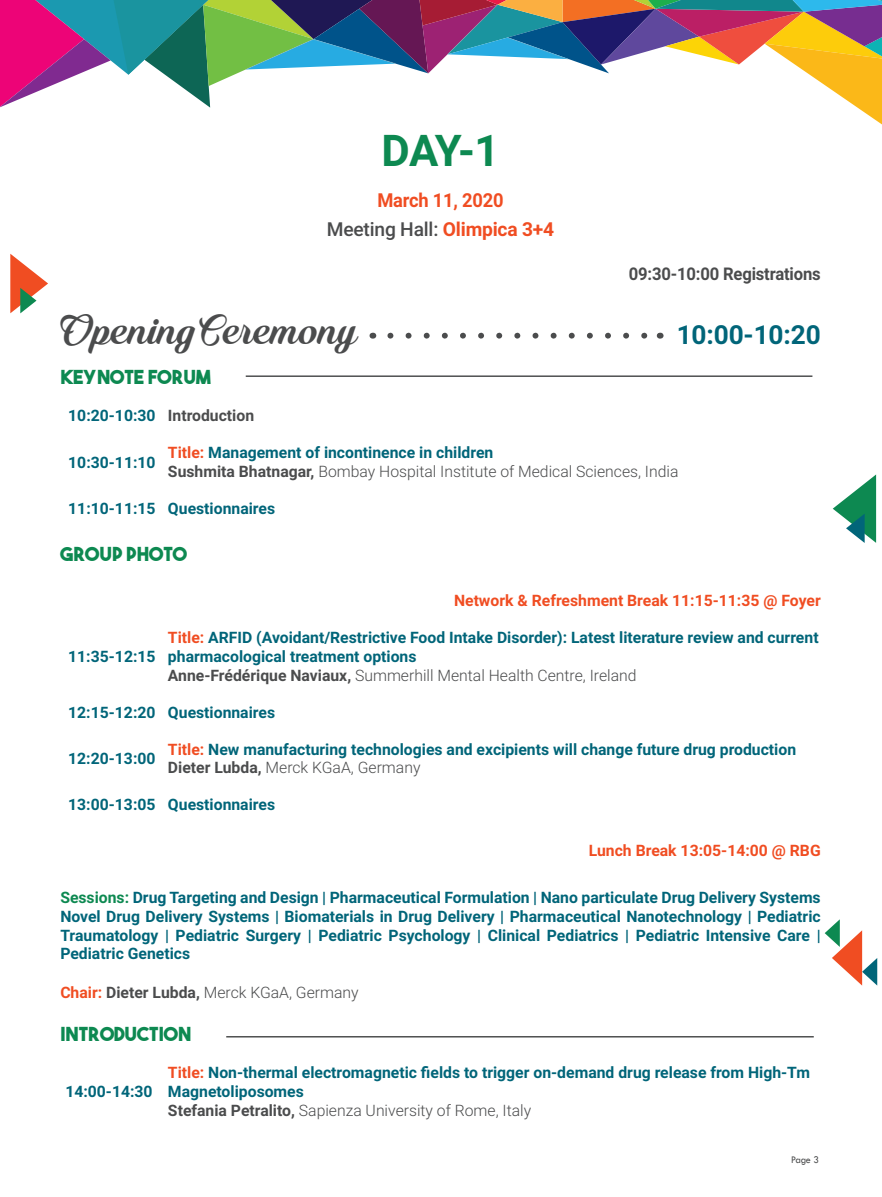
<style>
.page{position:relative;width:882px;height:1197px;background:#fff}
.page>*{position:absolute;margin:0;border:0;box-sizing:border-box;transform-origin:0 0}
.t1{font:43.75px "Quincho Script PERSONALUSE";letter-spacing:-.005em;color:#4b4c4d}
.t2{font:700 43.75px "Roboto";color:#0d8951}
.t3{font:700 26.25px "Roboto";letter-spacing:-.005em;color:#016579}
.t4{font:700 19.25px/28.5px "Roboto";letter-spacing:-.01em;color:#f04d22;text-align:center;scale:.95 1}
.t5{font:19.25px "The Bold Font";color:#0d8951}
.t6{font:700 17.5px "Roboto";letter-spacing:-.01em;color:#4b4c4d;scale:.95 1}
.t7{font:700 15.75px/18.9px "Roboto";color:#016579}
.t8{font:300 15.75px/18.9px "Roboto";color:#4b4c4d}
.t9{font:700 15.75px "Roboto";color:#f04d22}
.t10{font:700 15.75px "Roboto";color:#4b4c4d}
.t11{font:10.5px "Tw Cen";color:#4b4c4d;scale:.95 1}
.s1{font-weight:500;color:#4b4c4d}
.s2{color:#016579}
.s3{font-weight:700;color:#f04d22}
.s4{font-weight:700;color:#016579}
.s5{font-weight:700}
.s6{color:#f04d22}
.s7{color:#4b4c4d}
.s8{font-weight:300;color:#4b4c4d}
.s9{color:#0d8951}
</style>
<div class="page">
<svg style="left:0;top:0;width:882px;height:125px"></svg>
<svg style="left:833px;top:474px;width:43px;height:69px"></svg>
<svg style="left:825px;top:919px;width:52px;height:67px"></svg>
<svg style="left:10px;top:254px;width:38px;height:59px"></svg>
<svg style="left:390px;top:333px;width:258px;height:6px"></svg>
<hr style="left:246px;top:375px;width:566px;height:2px;background:#4b4c4d">
<hr style="left:226px;top:1036px;width:588px;height:2px;background:#4b4c4d">
<h1 class="t2" style="left:382px;top:120px;width:120px">DAY-1</h1>
<p class="t4" style="left:327px;top:186px;width:241px">March 11, 2020<br><span class="s1">Meeting Hall:</span> Olimpica 3+4</p>
<p class="t6" style="left:629px;top:262px;width:204px">09:30-10:00 Registrations</p>
<h1 class="t1" style="left:60px;top:305px;width:299px">Opening Ceremony</h1>
<h2 class="t3" style="left:677px;top:316px;width:145px">10:00-10:20</h2>
<p class="t5" style="left:60px;top:365px;width:152px">KEYNOTE FORUM</p>
<p class="t10" style="left:68px;top:405px;width:187px"><span class="s2">10:20-10:30</span> Introduction</p>
<p class="t7" style="left:68px;top:452px;width:89px">10:30-11:10</p>
<p class="t8" style="left:168px;top:442px;width:512px"><span class="s3">Title:</span> <span class="s4">Management of incontinence in children<br></span><span class="s5">Sushmita Bhatnagar,</span> Bombay Hospital Institute of Medical Sciences, India</p>
<p class="t7" style="left:68px;top:498px;width:208px">11:10-11:15 Questionnaires</p>
<p class="t5" style="left:60px;top:542px;width:128px">GROUP PHOTO</p>
<p class="t9" style="left:454px;top:590px;width:368px">Network &amp; Refreshment Break 11:15-11:35 @ Foyer</p>
<p class="t7" style="left:168px;top:627px;width:652px"><span class="s6">Title:</span> ARFID (Avoidant/Restrictive Food Intake Disorder): Latest literature review and current pharmacological treatment options<br><span class="s7">Anne-Frédérique Naviaux,</span> <span class="s8">Summerhill Mental Health Centre, Ireland</span></p>
<p class="t7" style="left:68px;top:702px;width:208px">12:15-12:20 Questionnaires</p>
<p class="t7" style="left:68px;top:748px;width:89px">12:20-13:00</p>
<p class="t7" style="left:168px;top:739px;width:630px"><span class="s6">Title:</span> New manufacturing technologies and excipients will change future drug production<br><span class="s7">Dieter Lubda,</span> <span class="s8">Merck KGaA, Germany</span></p>
<p class="t7" style="left:68px;top:795px;width:208px">13:00-13:05 Questionnaires</p>
<p class="t9" style="left:589px;top:840px;width:234px">Lunch Break 13:05-14:00 @ RBG</p>
<p class="t7" style="left:60px;top:887px;width:762px;text-align:justify"><span class="s9">Sessions:</span> Drug Targeting and Design | Pharmaceutical Formulation | Nano particulate Drug Delivery Systems Novel Drug Delivery Systems | Biomaterials in Drug Delivery | Pharmaceutical Nanotechnology | Pediatric Traumatology | Pediatric Surgery | Pediatric Psychology | Clinical Pediatrics | Pediatric Intensive Care | Pediatric Genetics</p>
<p class="t8" style="left:60px;top:983px;width:300px"><span class="s3">Chair:</span> <span class="s5">Dieter Lubda,</span> Merck KGaA, Germany</p>
<p class="t5" style="left:60px;top:1022px;width:132px">INTRODUCTION</p>
<p class="t7" style="left:68px;top:646px;width:89px">11:35-12:15</p>
<p class="t7" style="left:65px;top:1081px;width:89px">14:00-14:30</p>
<p class="t7" style="left:168px;top:1062px;width:643px"><span class="s6">Title:</span> Non-thermal electromagnetic fields to trigger on-demand drug release from High-Tm<br>Magnetoliposomes<br><span class="s7">Stefania Petralito,</span> <span class="s8">Sapienza University of Rome, Italy</span></p>
<p class="t11" style="left:791px;top:1154px;width:31px">Page 3</p>
</div>
